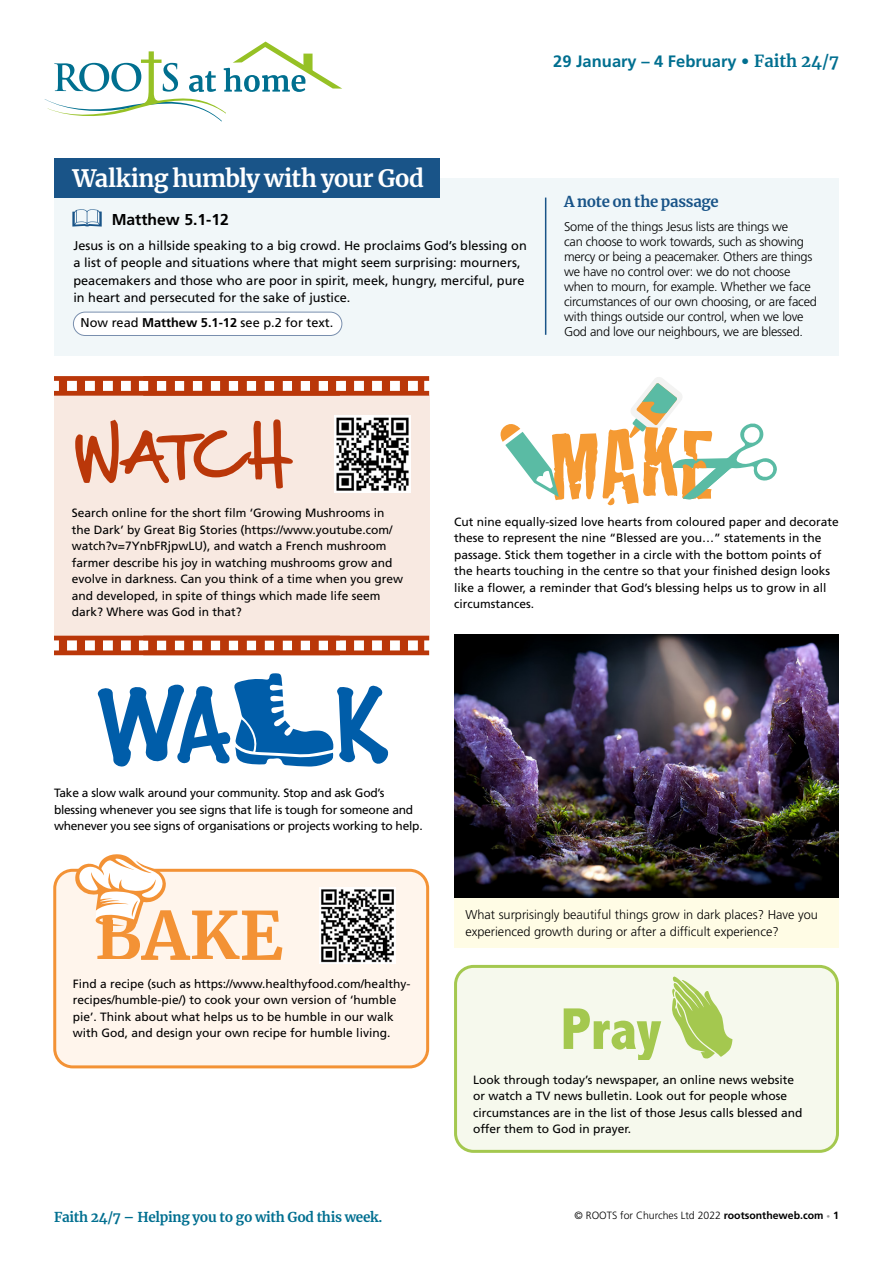
<style>
.page{position:relative;width:893px;height:1263px;background:#fff}
.page>*{position:absolute;margin:0;border:0;box-sizing:border-box;transform-origin:0 0}
.t1{font:800 condensed 59.55px "Abadi";color:#a4c84f}
.t2{font:700 23.7px "Merriweather";letter-spacing:-.025em;color:#fff}
.t3{font:700 16.5px "Frutiger LT Std";color:#006f90}
.t4{font:700 15.75px "Frutiger LT Std";color:#000}
.t5{font:700 15px "Merriweather";letter-spacing:-.02em;color:#195488}
.t6{font:700 13.5px "Merriweather";letter-spacing:-.02em;color:#006f90}
.t7{font:300 12.75px/15px "Frutiger LT Std";letter-spacing:-.02em;color:#000}
.t8{font:12.75px/17.2px "Frutiger LT Std";color:#000}
.t9{font:300 12.75px/17.2px "Frutiger LT Std";color:#000}
.t10{font:12px/16.5px "Frutiger LT Std";color:#000}
.t11{font:12px/16.5px "Frutiger LT Std";letter-spacing:-.02em;color:#000}
.t12{font:300 10.5px "Frutiger LT Std";color:#000}
.s1{font-family:"Merriweather"}
.s2{font-weight:700}
.s3{font-weight:700;font-size:7.5px;color:#9d9d9c}
</style>
<div class="page">
<div style="left:456px;top:966px;width:381px;height:185px;background:#f6f9ed;border-radius:18px"></div>
<div style="left:454px;top:965px;width:385px;height:188px;border:3px solid #a4c84f;border-radius:18px"></div>
<svg style="left:45px;top:42px;width:297px;height:80px"></svg>
<div style="left:54px;top:178px;width:785px;height:178px;background:#f1f7f9"></div>
<svg style="left:72px;top:209px;width:30px;height:18px"></svg>
<div style="left:54px;top:159px;width:385px;height:39px;background:#195488"></div>
<div style="left:73px;top:312px;width:269px;height:23px;background:#fff;border-radius:12px"></div>
<div style="left:73px;top:312px;width:269px;height:24px;border:1px solid #798fae;border-radius:12px"></div>
<hr style="left:545px;top:198px;width:1px;height:137px;background:#195488">
<svg style="left:672px;top:976px;width:60px;height:83px"></svg>
<svg style="left:603px;top:377px;width:174px;height:128px"></svg>
<svg style="left:500px;top:424px;width:97px;height:76px"></svg>
<svg style="left:97px;top:673px;width:292px;height:94px"></svg>
<div style="left:54px;top:396px;width:375px;height:244px;background:#f8e9e1"></div>
<svg style="left:54px;top:376px;width:375px;height:20px"></svg>
<svg style="left:75px;top:419px;width:218px;height:69px"></svg>
<svg style="left:54px;top:636px;width:375px;height:19px"></svg>
<img style="left:334px;top:416px;width:77px;height:76px">
<img style="left:454px;top:635px;width:385px;height:263px">
<div style="left:454px;top:898px;width:385px;height:50px;background:#fffce5"></div>
<div style="left:55px;top:870px;width:373px;height:197px;background:#fff5ec;border-radius:18px"></div>
<div style="left:53px;top:869px;width:376px;height:199px;border:3px solid #f39235;border-radius:18px"></div>
<img style="left:319px;top:887px;width:77px;height:77px">
<svg style="left:75px;top:854px;width:207px;height:106px"></svg>
<div style="left:103px;top:920px;width:9px;height:11px;background:#f39235"></div>
<h3 class="t3" style="left:553px;top:51px;width:287px">29 January – 4 February • <span class="s1">Faith 24/7</span></h3>
<h2 class="t2" style="left:72px;top:162px;width:353px">Walking humbly with your God</h2>
<h3 class="t4" style="left:112px;top:211px;width:119px">Matthew 5.1-12</h3>
<p class="t8" style="left:73px;top:237px;width:455px">Jesus is on a hillside speaking to a big crowd. He proclaims God’s blessing on a list of people and situations where that might seem surprising: mourners, peacemakers and those who are poor in spirit, meek, hungry, merciful, pure in heart and persecuted for the sake of justice.</p>
<p class="t8" style="left:81px;top:314px;width:254px">Now read <span class="s2">Matthew 5.1-12</span> see p.2 for text.</p>
<p class="t5" style="left:564px;top:191px;width:156px">A note on the passage</p>
<p class="t7" style="left:564px;top:219px;width:254px">Some of the things Jesus lists are things we<br>can choose to work towards, such as showing mercy or being a peacemaker. Others are things we have no control over: we do not choose when to mourn, for example. Whether we face circumstances of our own choosing, or are faced with things outside our control, when we love God and love our neighbours, we are blessed.</p>
<p class="t10" style="left:72px;top:505px;width:333px">Search online for the short film ‘Growing Mushrooms in the Dark’ by Great Big Stories (https://www.youtube.com/ watch?v=7YnbFRjpwLU), and watch a French mushroom farmer describe his joy in watching mushrooms grow and evolve in darkness. Can you think of a time when you grew and developed, in spite of things which made life seem dark? Where was God in that?</p>
<p class="t10" style="left:454px;top:514px;width:386px">Cut nine equally-sized love hearts from coloured paper and decorate these to represent the nine “Blessed are you…” statements in the passage. Stick them together in a circle with the bottom points of the hearts touching in the centre so that your finished design looks like a flower, a reminder that God’s blessing helps us to grow in all circumstances.</p>
<p class="t11" style="left:54px;top:785px;width:370px">Take a slow walk around your community. Stop and ask God’s blessing whenever you see signs that life is tough for someone and whenever you see signs of organisations or projects working to help.</p>
<p class="t10" style="left:73px;top:975px;width:339px">Find a recipe (such as https://www.healthyfood.com/healthy&shy;recipes/humble-pie/) to cook your own version of ‘humble pie’. Think about what helps us to be humble in our walk with God, and design your own recipe for humble living.</p>
<p class="t9" style="left:465px;top:906px;width:354px">What surprisingly beautiful things grow in dark places? Have you experienced growth during or after a difficult experience?</p>
<h1 class="t1" style="left:561px;top:994px;width:102px">Pray</h1>
<p class="t10" style="left:473px;top:1071px;width:331px">Look through today’s newspaper, an online news website or watch a TV news bulletin. Look out for people whose circumstances are in the list of those Jesus calls blessed and offer them to God in prayer.</p>
<p class="t6" style="left:54px;top:1208px;width:330px">Faith 24/7 – Helping you to go with God this week.</p>
<p class="t12" style="left:575px;top:1210px;width:266px">© ROOTS for Churches Ltd 2022 <span class="s2">rootsontheweb.com</span> <span class="s3">•</span> <span class="s2">1</span></p>
</div>
